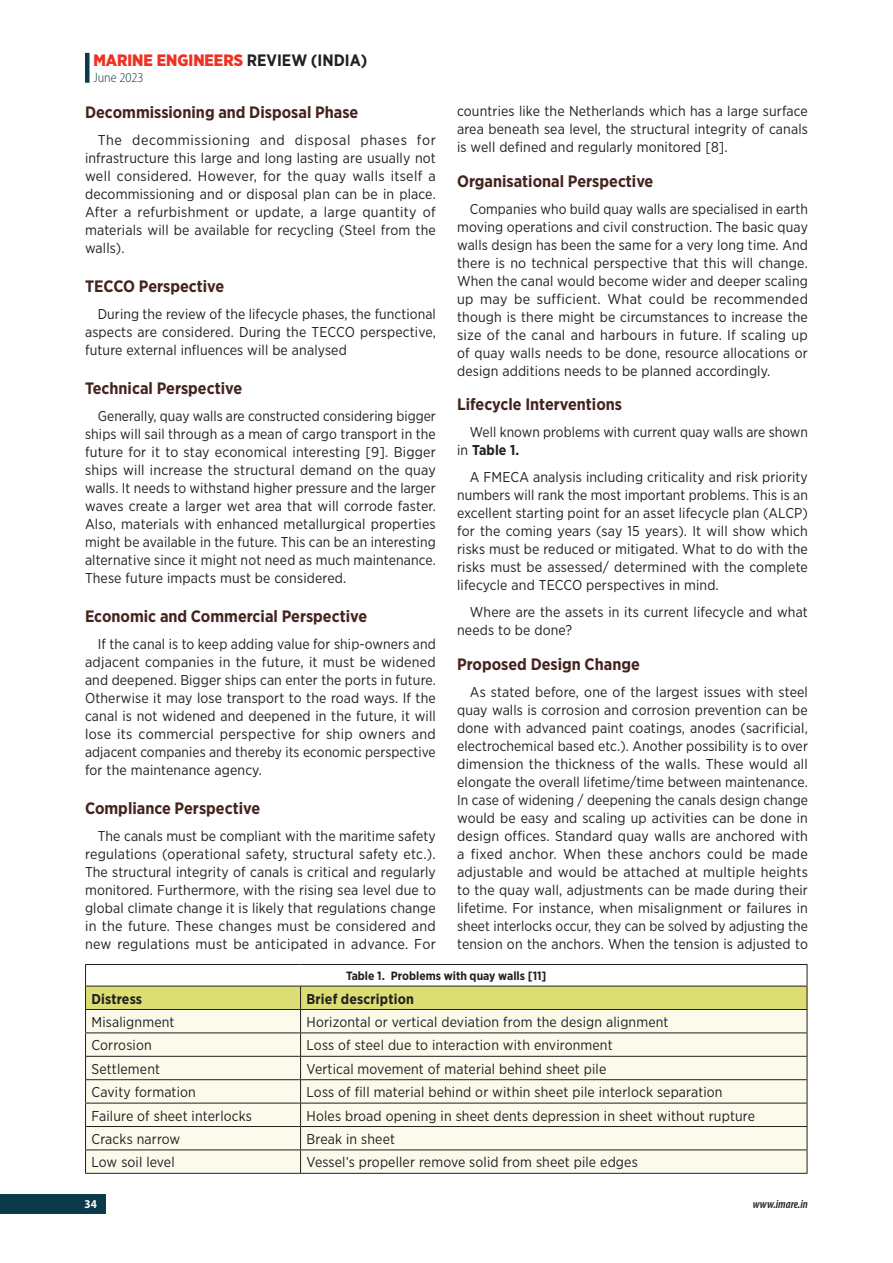
<style>
.page{position:relative;width:893px;height:1263px;background:#fff}
.page>*{position:absolute;margin:0;border:0;box-sizing:border-box;transform-origin:0 0}
.t1{font:700 16.5px "Gotham Narrow";color:#45231e}
.t2{font:900 16.5px "Gotham Narrow";color:#ee3123}
.t3{font:14.25px/18px "Gotham Narrow";letter-spacing:.01em;color:#221f1f;text-align:justify}
.t4{font:700 14.25px "Gotham Narrow";letter-spacing:.01em;color:#221f1f}
.t5{font:300 semi-condensed 13.5px "Myriad Pro";color:#0b3b4a}
.t6{font:700 12px "Gotham Narrow";color:#221f1f}
.t7{font:italic 600 condensed 12px "Myriad Pro";color:#221f1f}
.t8{font:700 semi-condensed 12px "Myriad Pro";color:#fff}
.s1{font-weight:700;color:#221f1f}
.s2{font-weight:700}
</style>
<div class="page">
<div style="left:0;top:1194px;width:105px;height:19px;background:#0b3b4a"></div>
<div style="left:85px;top:53px;width:5px;height:30px;background:#0b3b4a"></div>
<hr style="left:85px;top:964px;width:216px;height:1px;background:#221f1f">
<hr style="left:301px;top:964px;width:506px;height:1px;background:#221f1f">
<svg style="left:85px;top:965px;width:723px;height:208px;background:#eeeed7"></svg>
<hr style="left:85px;top:1173px;width:216px;height:1px;background:#221f1f">
<hr style="left:301px;top:1173px;width:506px;height:1px;background:#221f1f">
<p class="t2" style="left:93px;top:53px;width:275px">MARINE ENGINEERS <span class="s1">REVIEW (INDIA)</span></p>
<p class="t5" style="left:93px;top:70px;width:52px">June 2023</p>
<p class="t1" style="left:85px;top:105px;width:275px">Decommissioning and Disposal Phase</p>
<p class="t3" style="left:85px;top:131px;width:352px;text-indent:13px">The decommissioning and disposal phases for infrastructure this large and long lasting are usually not well considered. However, for the quay walls itself a decommissioning and or disposal plan can be in place.<br>After a refurbishment or update, a large quantity of materials will be available for recycling (Steel from the walls).</p>
<p class="t1" style="left:85px;top:279px;width:141px">TECCO Perspective</p>
<p class="t3" style="left:85px;top:305px;width:352px;text-indent:13px">During the review of the lifecycle phases, the functional aspects are considered. During the TECCO perspective, future external influences will be analysed</p>
<p class="t1" style="left:85px;top:381px;width:159px">Technical Perspective</p>
<p class="t3" style="left:85px;top:407px;width:352px;text-indent:13px">Generally, quay walls are constructed considering bigger ships will sail through as a mean of cargo transport in the future for it to stay economical interesting [9]. Bigger ships will increase the structural demand on the quay walls. It needs to withstand higher pressure and the larger waves create a larger wet area that will corrode faster.<br>Also, materials with enhanced metallurgical properties might be available in the future. This can be an interesting alternative since it might not need as much maintenance.<br>These future impacts must be considered.</p>
<p class="t1" style="left:85px;top:609px;width:284px">Economic and Commercial Perspective</p>
<p class="t3" style="left:85px;top:635px;width:352px;text-indent:13px">If the canal is to keep adding value for ship-owners and adjacent companies in the future, it must be widened and deepened. Bigger ships can enter the ports in future.<br>Otherwise it may lose transport to the road ways. If the canal is not widened and deepened in the future, it will lose its commercial perspective for ship owners and adjacent companies and thereby its economic perspective for the maintenance agency.</p>
<p class="t1" style="left:85px;top:801px;width:177px">Compliance Perspective</p>
<p class="t3" style="left:85px;top:827px;width:352px;text-indent:13px">The canals must be compliant with the maritime safety regulations (operational safety, structural safety etc.).<br>The structural integrity of canals is critical and regularly monitored. Furthermore, with the rising sea level due to global climate change it is likely that regulations change in the future. These changes must be considered and new regulations must be anticipated in advance. For</p>
<p class="t3" style="left:457px;top:102px;width:352px">countries like the Netherlands which has a large surface area beneath sea level, the structural integrity of canals is well defined and regularly monitored [8].</p>
<p class="t1" style="left:457px;top:173px;width:198px">Organisational Perspective</p>
<p class="t3" style="left:457px;top:199px;width:352px;text-indent:13px">Companies who build quay walls are specialised in earth moving operations and civil construction. The basic quay walls design has been the same for a very long time. And there is no technical perspective that this will change.<br>When the canal would become wider and deeper scaling up may be sufficient. What could be recommended though is there might be circumstances to increase the size of the canal and harbours in future. If scaling up of quay walls needs to be done, resource allocations or design additions needs to be planned accordingly.</p>
<p class="t1" style="left:457px;top:397px;width:167px">Lifecycle Interventions</p>
<p class="t3" style="left:457px;top:423px;width:352px;text-indent:13px">Well known problems with current quay walls are shown in <span class="s2">Table 1.</span></p>
<p class="t3" style="left:457px;top:468px;width:352px;text-indent:13px">A FMECA analysis including criticality and risk priority numbers will rank the most important problems. This is an excellent starting point for an asset lifecycle plan (ALCP) for the coming years (say 15 years). It will show which risks must be reduced or mitigated. What to do with the risks must be assessed/ determined with the complete lifecycle and TECCO perspectives in mind.</p>
<p class="t3" style="left:457px;top:603px;width:352px;text-indent:13px">Where are the assets in its current lifecycle and what needs to be done?</p>
<p class="t1" style="left:457px;top:656px;width:184px">Proposed Design Change</p>
<p class="t3" style="left:457px;top:682px;width:352px;text-indent:13px">As stated before, one of the largest issues with steel quay walls is corrosion and corrosion prevention can be done with advanced paint coatings, anodes (sacrificial, electrochemical based etc.). Another possibility is to over dimension the thickness of the walls. These would all elongate the overall lifetime/time between maintenance.<br>In case of widening / deepening the canals design change would be easy and scaling up activities can be done in design offices. Standard quay walls are anchored with a fixed anchor. When these anchors could be made adjustable and would be attached at multiple heights to the quay wall, adjustments can be made during their lifetime. For instance, when misalignment or failures in sheet interlocks occur, they can be solved by adjusting the tension on the anchors. When the tension is adjusted to</p>
<p class="t6" style="left:346px;top:970px;width:202px">Table 1. Problems with quay walls [11]</p>
<p class="t4" style="left:92px;top:992px;width:52px">Distress</p>
<p class="t4" style="left:307px;top:992px;width:109px">Brief description</p>
<p class="t3" style="left:92px;top:1012px;width:84px">Misalignment</p>
<p class="t3" style="left:307px;top:1012px;width:363px">Horizontal or vertical deviation from the design alignment</p>
<p class="t3" style="left:92px;top:1036px;width:62px">Corrosion</p>
<p class="t3" style="left:307px;top:1036px;width:308px">Loss of steel due to interaction with environment</p>
<p class="t3" style="left:92px;top:1059px;width:70px">Settlement</p>
<p class="t3" style="left:307px;top:1059px;width:301px">Vertical movement of material behind sheet pile</p>
<p class="t3" style="left:92px;top:1083px;width:106px">Cavity formation</p>
<p class="t3" style="left:307px;top:1083px;width:417px">Loss of fill material behind or within sheet pile interlock separation</p>
<p class="t3" style="left:92px;top:1106px;width:162px">Failure of sheet interlocks</p>
<p class="t3" style="left:307px;top:1106px;width:450px">Holes broad opening in sheet dents depression in sheet without rupture</p>
<p class="t3" style="left:92px;top:1129px;width:90px">Cracks narrow</p>
<p class="t3" style="left:307px;top:1129px;width:90px">Break in sheet</p>
<p class="t3" style="left:92px;top:1153px;width:85px">Low soil level</p>
<p class="t3" style="left:307px;top:1153px;width:333px">Vessel’s propeller remove solid from sheet pile edges</p>
<p class="t8" style="left:85px;top:1197px;width:14px">34</p>
<p class="t7" style="left:753px;top:1197px;width:57px">www.imare.in</p>
</div>
